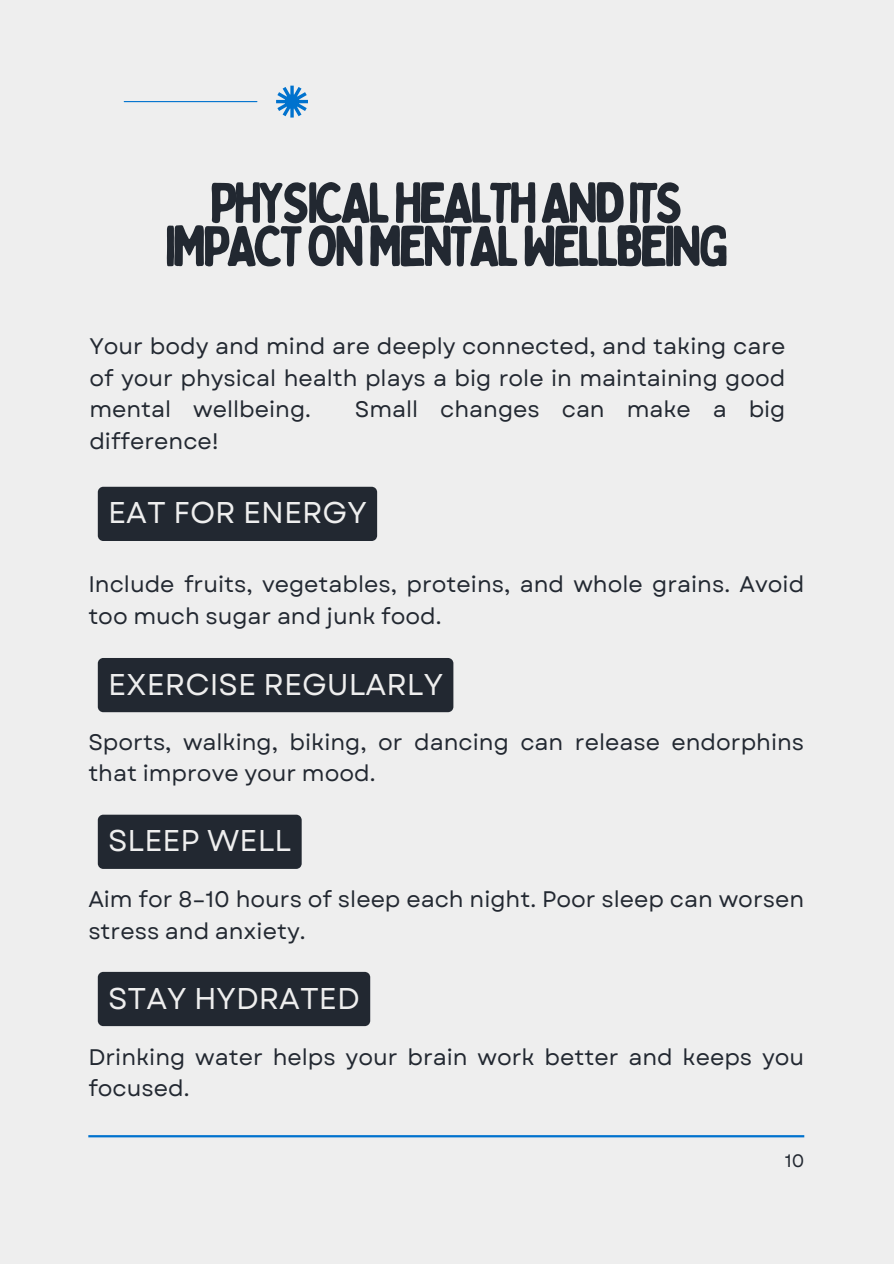
<style>
.page{position:relative;width:894px;height:1264px;background:#fff}
.page>*{position:absolute;margin:0;border:0;box-sizing:border-box;transform-origin:0 0}
.t1{font:57px/43.3px "Bobby Jones Soft";letter-spacing:-.075em;color:#222831;text-align:center}
.t2{font:30px "Garet";color:#eee}
.t3{font:22.5px/31.5px "Garet";color:#222831}
.t4{font:18px "Garet";color:#222831}
</style>
<div class="page">
<div style="left:0;top:0;width:893px;height:1263px;background:#eee"></div>
<hr style="left:88px;top:1135px;width:716px;height:2px;background:#0072ce">
<hr style="left:124px;top:101px;width:133px;height:1px;background:#0072ce">
<svg style="left:276px;top:86px;width:31px;height:31px"></svg>
<div style="left:98px;top:487px;width:279px;height:54px;background:#222831"></div>
<div style="left:98px;top:814px;width:203px;height:54px;background:#222831"></div>
<div style="left:98px;top:658px;width:355px;height:54px;background:#222831"></div>
<div style="left:98px;top:971px;width:272px;height:55px;background:#222831"></div>
<p class="t1" style="left:164px;top:182px;width:566px">PHYSICALHEALTHANDITS<br>IMPACTONMENTALWELLBEING</p>
<h2 class="t3" style="left:89px;top:331px;width:697px;text-align:justify">Your body and mind are deeply connected, and taking care of your physical health plays a big role in maintaining good mental wellbeing.</h2>
<h2 class="t3" style="left:355px;top:394px;width:432px">Small changes can make a big</h2>
<h2 class="t3" style="left:89px;top:425px;width:131px">difference!</h2>
<p class="t2" style="left:108px;top:491px;width:260px">EAT FOR ENERGY</p>
<h1 class="t3" style="left:88px;top:568px;width:717px">Include fruits, vegetables, proteins, and whole grains. Avoid too much sugar and junk food.</h1>
<h2 class="t2" style="left:108px;top:662px;width:336px">EXERCISE REGULARLY</h2>
<p class="t3" style="left:88px;top:726px;width:717px">Sports, walking, biking, or dancing can release endorphins that improve your mood.</p>
<p class="t2" style="left:108px;top:819px;width:185px">SLEEP WELL</p>
<h2 class="t3" style="left:88px;top:883px;width:717px">Aim for 8–10 hours of sleep each night. Poor sleep can worsen stress and anxiety.</h2>
<h2 class="t2" style="left:108px;top:976px;width:253px">STAY HYDRATED</h2>
<p class="t3" style="left:88px;top:1041px;width:717px">Drinking water helps your brain work better and keeps you focused.</p>
<p class="t4" style="left:784px;top:1147px;width:21px">10</p>
</div>
